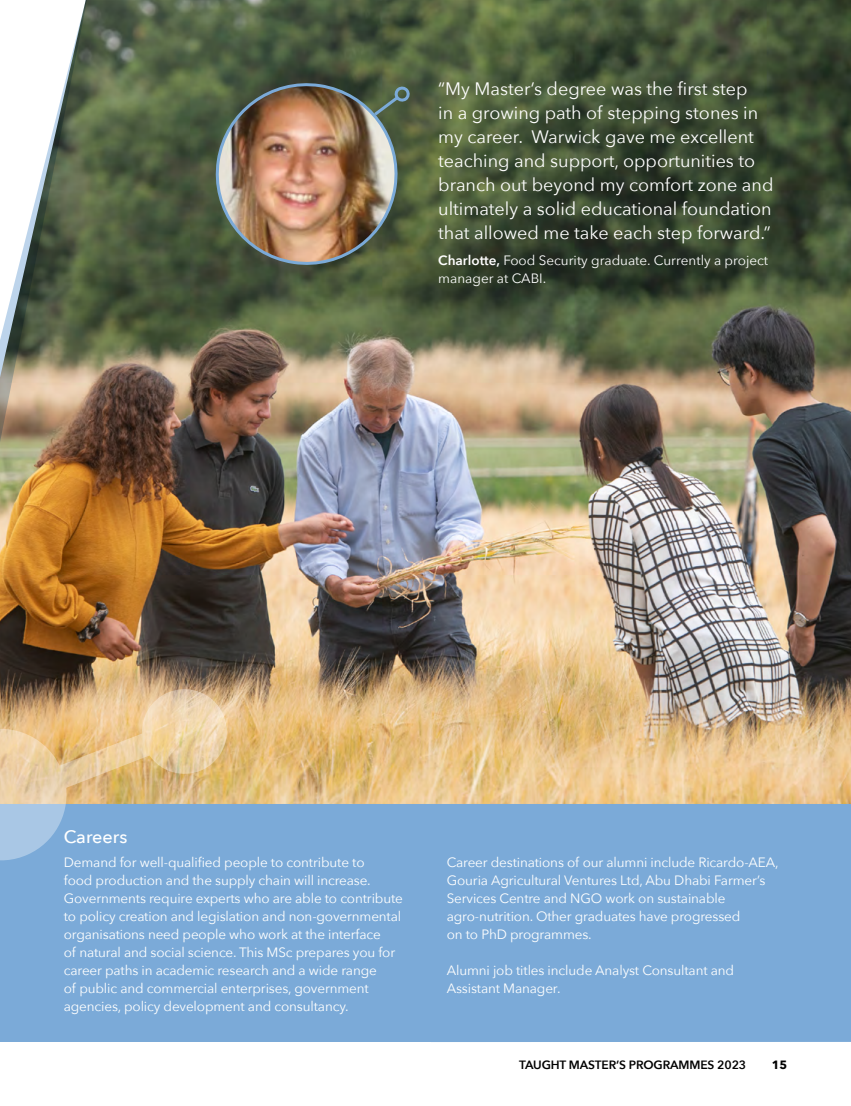
<style>
.page{position:relative;width:851px;height:1106px;background:#fff}
.page>*{position:absolute;margin:0;border:0;box-sizing:border-box;transform-origin:0 0}
.t1{font:18px/24px "Avenir Next";color:#fff}
.t2{font:500 18px "Avenir Next";color:#fff}
.t3{font:13.5px/18px "Avenir Next";letter-spacing:-.01em;color:#fff}
.t4{font:600 12px "Avenir Next";letter-spacing:-.01em;color:#000}
.t5{font:700 12px "Avenir Next";color:#000}
.s1{font-weight:600}
</style>
<div class="page">
<img style="left:92px;top:0;width:758px;height:804px">
<div style="left:0;top:804px;width:850px;height:238px;background:#7baad8"></div>
<img style="left:0;top:0;width:92px;height:683px">
<img style="left:207px;top:75px;width:195px;height:198px">
<svg style="left:371px;top:84px;width:39px;height:35px"></svg>
<svg style="left:0;top:683px;width:233px;height:178px"></svg>
<p class="t1" style="left:438px;top:76px;width:337px">“My Master’s degree was the first step<br>in a growing path of stepping stones in my career. Warwick gave me excellent teaching and support, opportunities to branch out beyond my comfort zone and ultimately a solid educational foundation that allowed me take each step forward.”</p>
<p class="t3" style="left:438px;top:251px;width:331px"><span class="s1">Charlotte,</span> Food Security graduate. Currently a project manager at CABI.</p>
<p class="t2" style="left:64px;top:821px;width:65px">Careers</p>
<p class="t3" style="left:64px;top:853px;width:340px">Demand for well-qualified people to contribute to<br>food production and the supply chain will increase.<br>Governments require experts who are able to contribute to policy creation and legislation and non-governmental organisations need people who work at the interface<br>of natural and social science. This MSc prepares you for career paths in academic research and a wide range</p>
<p class="t3" style="left:64px;top:979px;width:306px">of public and commercial enterprises, government agencies, policy development and consultancy.</p>
<p class="t3" style="left:446px;top:853px;width:333px">Career destinations of our alumni include Ricardo-AEA, Gouria Agricultural Ventures Ltd, Abu Dhabi Farmer’s Services Centre and NGO work on sustainable agro-nutrition. Other graduates have progressed<br>on to PhD programmes.</p>
<p class="t3" style="left:446px;top:961px;width:289px">Alumni job titles include Analyst Consultant and<br>Assistant Manager.</p>
<p class="t4" style="left:519px;top:1054px;width:228px">TAUGHT MASTER’S PROGRAMMES 2023</p>
<p class="t5" style="left:771px;top:1054px;width:17px">15</p>
</div>
